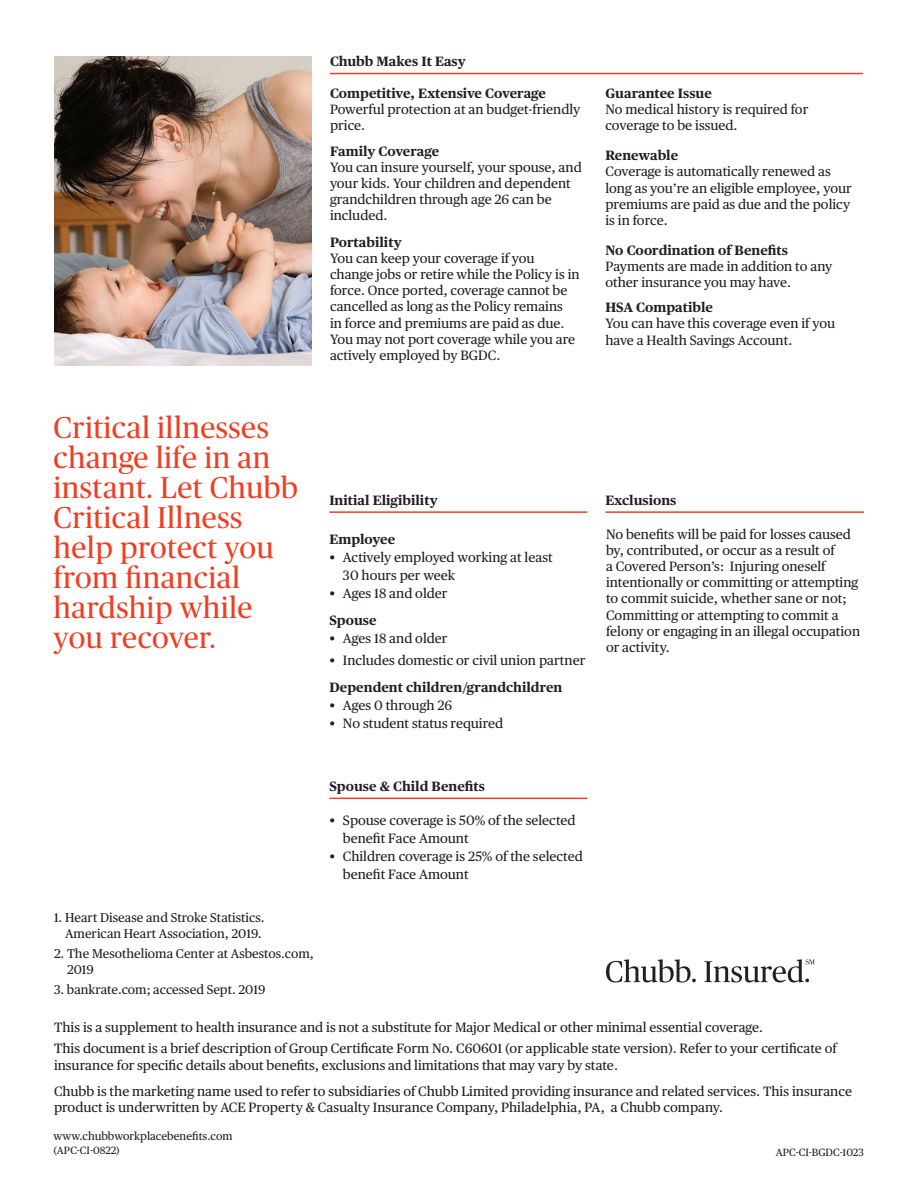
<style>
.page{position:relative;width:918px;height:1188px;background:#fff}
.page>*{position:absolute;margin:0;border:0;box-sizing:border-box;transform-origin:0 0}
.t1{font:30px/30px "Chubb Publico";letter-spacing:.015em;color:#ef3e22}
.t2{font:13.5px/16.2px "Chubb Publico Text";color:#231f20}
.t3{font:700 13.5px "Chubb Publico Text";color:#231f20}
.t4{font:12.75px/16.5px "Chubb Publico Text";color:#231f20;text-align:right}
.t5{font:11.25px "Chubb Publico Text";color:#231f20}
.t6{font:10.5px "Chubb Publico Text";color:#231f20}
</style>
<div class="page">
<img style="left:54px;top:57px;width:258px;height:308px">
<hr style="left:329px;top:511px;width:258px;height:2px;background:#ef3e22">
<hr style="left:330px;top:73px;width:533px;height:1px;background:#ef3e22">
<svg style="left:606px;top:959px;width:90px;height:23px"></svg>
<svg style="left:704px;top:959px;width:111px;height:23px"></svg>
<hr style="left:329px;top:798px;width:258px;height:1px;background:#ef3e22">
<hr style="left:605px;top:511px;width:259px;height:2px;background:#ef3e22">
<p class="t3" style="left:330px;top:51px;width:137px">Chubb Makes It Easy</p>
<p class="t3" style="left:330px;top:83px;width:218px">Competitive, Extensive Coverage</p>
<p class="t2" style="left:330px;top:101px;width:252px">Powerful protection at an budget-friendly price.</p>
<p class="t3" style="left:330px;top:140px;width:111px">Family Coverage</p>
<p class="t2" style="left:330px;top:158px;width:253px">You can insure yourself, your spouse, and your kids. Your children and dependent grandchildren through age 26 can be included.</p>
<p class="t3" style="left:330px;top:231px;width:73px">Portability</p>
<p class="t2" style="left:330px;top:249px;width:251px">You can keep your coverage if you change jobs or retire while the Policy is in force. Once ported, coverage cannot be cancelled as long as the Policy remains<br>in force and premiums are paid as due.<br>You may not port coverage while you are actively employed by BGDC.</p>
<p class="t3" style="left:605px;top:83px;width:108px">Guarantee Issue</p>
<p class="t2" style="left:605px;top:101px;width:204px">No medical history is required for coverage to be issued.</p>
<p class="t3" style="left:605px;top:145px;width:74px">Renewable</p>
<p class="t2" style="left:605px;top:163px;width:248px">Coverage is automatically renewed as long as you’re an eligible employee, your premiums are paid as due and the policy is in force.</p>
<p class="t3" style="left:605px;top:239px;width:184px">No Coordination of Benefits</p>
<p class="t2" style="left:605px;top:257px;width:229px">Payments are made in addition to any other insurance you may have.</p>
<p class="t3" style="left:605px;top:297px;width:109px">HSA Compatible</p>
<p class="t2" style="left:605px;top:315px;width:231px">You can have this coverage even if you have a Health Savings Account.</p>
<h1 class="t1" style="left:54px;top:411px;width:246px">Critical illnesses change life in an instant. Let Chubb<br>Critical Illness help protect you from financial hardship while you recover.</h1>
<p class="t3" style="left:329px;top:489px;width:110px">Initial Eligibility</p>
<p class="t3" style="left:329px;top:528px;width:67px">Employee</p>
<p class="t2" style="left:343px;top:547px;width:211px;line-height:18px;text-indent:-14px">• Actively employed working at least<br>30 hours per week</p>
<p class="t2" style="left:329px;top:584px;width:120px">• Ages 18 and older</p>
<p class="t3" style="left:329px;top:609px;width:49px">Spouse</p>
<p class="t2" style="left:329px;top:629px;width:120px">• Ages 18 and older</p>
<p class="t2" style="left:329px;top:652px;width:257px">• Includes domestic or civil union partner</p>
<p class="t3" style="left:329px;top:677px;width:235px">Dependent children/grandchildren</p>
<p class="t2" style="left:329px;top:696px;width:124px">• Ages 0 through 26</p>
<p class="t2" style="left:329px;top:714px;width:175px">• No student status required</p>
<p class="t4" style="left:54px;top:908px;width:212px">1. Heart Disease and Stroke Statistics.<br>American Heart Association, 2019.</p>
<p class="t4" style="left:67px;top:944px;width:248px;text-align:left;text-indent:-13px">2. The Mesothelioma Center at Asbestos.com,<br>2019</p>
<p class="t4" style="left:54px;top:980px;width:213px">3. bankrate.com; accessed Sept. 2019</p>
<p class="t3" style="left:329px;top:776px;width:157px">Spouse &amp; Child Benefits</p>
<p class="t2" style="left:343px;top:811px;width:234px;line-height:18px;text-indent:-14px">• Spouse coverage is 50% of the selected benefit Face Amount</p>
<p class="t2" style="left:343px;top:847px;width:241px;line-height:18px;text-indent:-14px">• Children coverage is 25% of the selected benefit Face Amount</p>
<p class="t3" style="left:605px;top:489px;width:73px">Exclusions</p>
<p class="t2" style="left:606px;top:525px;width:256px">No benefits will be paid for losses caused by, contributed, or occur as a result of<br>a Covered Person’s: Injuring oneself intentionally or committing or attempting to commit suicide, whether sane or not; Committing or attempting to commit a felony or engaging in an illegal occupation or activity.</p>
<p class="t2" style="left:54px;top:1016px;width:784px;line-height:21px">This is a supplement to health insurance and is not a substitute for Major Medical or other minimal essential coverage.<br>This document is a brief description of Group Certificate Form No. C60601 (or applicable state version). Refer to your certificate of</p>
<p class="t2" style="left:54px;top:1056px;width:566px">insurance for specific details about benefits, exclusions and limitations that may vary by state.</p>
<p class="t2" style="left:54px;top:1082px;width:800px">Chubb is the marketing name used to refer to subsidiaries of Chubb Limited providing insurance and related services. This insurance product is underwritten by ACE Property &amp; Casualty Insurance Company, Philadelphia, PA, a Chubb company.</p>
<p class="t5" style="left:54px;top:1127px;width:180px">www.chubbworkplacebenefits.com</p>
<p class="t6" style="left:54px;top:1143px;width:68px">(APC-CI-0822)</p>
<p class="t6" style="left:776px;top:1144px;width:90px">APC-CI-BGDC-1023</p>
</div>
